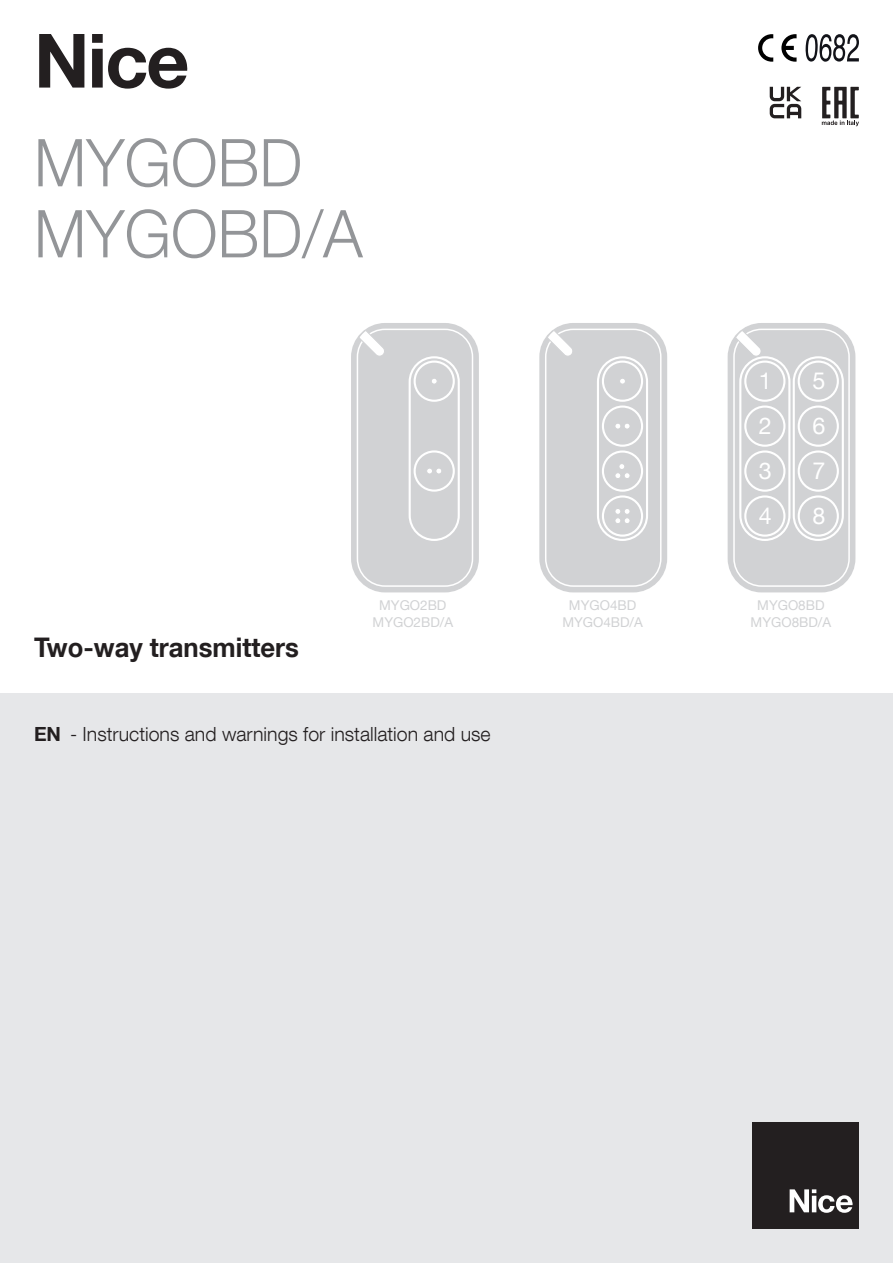
<style>
.page{position:relative;width:893px;height:1263px;background:#fff}
.page>*{position:absolute;margin:0;border:0;box-sizing:border-box;transform-origin:0 0}
.t1{font:700 75px "Helvetica Neue LT Com";color:#231f20}
.t2{font:300 66px/70.9px "Helvetica Neue LT Com";color:#939598;scale:.95 1}
.t3{font:700 27px "Helvetica Neue LT Com";color:#231f20;scale:.95 1}
.t4{font:23.25px/44.8px "Helvetica Neue";color:#fff;text-align:justify}
.t5{font:300 19.5px "Helvetica Neue LT Com";color:#231f20}
.t6{font:13.5px/16.2px "Helvetica Neue";color:#d1d2d4;text-align:center}
.s1{font-weight:700}
</style>
<div class="page">
<div style="left:0;top:693px;width:893px;height:570px;background:#e6e7e9"></div>
<div style="left:753px;top:1123px;width:106px;height:106px;background:#231f20"></div>
<svg style="left:790px;top:1189px;width:63px;height:24px"></svg>
<svg style="left:781px;top:34px;width:16px;height:28px"></svg>
<svg style="left:758px;top:34px;width:15px;height:28px"></svg>
<svg style="left:805px;top:34px;width:54px;height:28px"></svg>
<svg style="left:770px;top:87px;width:31px;height:31px"></svg>
<svg style="left:822px;top:87px;width:37px;height:39px"></svg>
<div style="left:351px;top:323px;width:128px;height:269px;background:#d1d2d4;border-radius:34px"></div>
<div style="left:357px;top:329px;width:116px;height:258px;border:2px solid #fff;border-radius:28px"></div>
<svg style="left:358px;top:330px;width:27px;height:27px"></svg>
<div style="left:409px;top:356px;width:51px;height:185px;border:2px solid #fff;border-radius:25px"></div>
<div style="left:414px;top:361px;width:41px;height:41px;border:2px solid #fff;border-radius:50%"></div>
<div style="left:431px;top:378px;width:7px;height:6px;border:1px solid #d1d2d4;border-radius:50%"></div>
<div style="left:414px;top:450px;width:41px;height:42px;border:2px solid #fff;border-radius:50%"></div>
<div style="left:426px;top:468px;width:7px;height:6px;border:1px solid #d1d2d4;border-radius:50%"></div>
<svg style="left:427px;top:468px;width:13px;height:6px"></svg>
<div style="left:435px;top:468px;width:7px;height:6px;border:1px solid #d1d2d4;border-radius:50%"></div>
<div style="left:539px;top:323px;width:128px;height:269px;background:#d1d2d4;border-radius:34px"></div>
<div style="left:545px;top:329px;width:116px;height:258px;border:2px solid #fff;border-radius:28px"></div>
<svg style="left:546px;top:330px;width:28px;height:27px"></svg>
<div style="left:597px;top:356px;width:51px;height:185px;border:2px solid #fff;border-radius:25px"></div>
<div style="left:602px;top:361px;width:41px;height:41px;border:2px solid #fff;border-radius:50%"></div>
<div style="left:619px;top:378px;width:7px;height:6px;border:1px solid #d1d2d4;border-radius:50%"></div>
<div style="left:602px;top:450px;width:41px;height:42px;border:2px solid #fff;border-radius:50%"></div>
<svg style="left:615px;top:465px;width:15px;height:13px"></svg>
<div style="left:618px;top:463px;width:7px;height:7px;border:1px solid #d1d2d4;border-radius:50%"></div>
<div style="left:602px;top:495px;width:41px;height:42px;border:2px solid #fff;border-radius:50%"></div>
<svg style="left:615px;top:509px;width:15px;height:14px"></svg>
<div style="left:624px;top:508px;width:6px;height:7px;border:1px solid #d1d2d4;border-radius:50%"></div>
<div style="left:602px;top:405px;width:41px;height:42px;border:2px solid #fff;border-radius:50%"></div>
<svg style="left:615px;top:424px;width:15px;height:5px"></svg>
<div style="left:728px;top:323px;width:127px;height:269px;background:#d1d2d4;border-radius:34px"></div>
<div style="left:733px;top:329px;width:117px;height:258px;border:2px solid #fff;border-radius:28px"></div>
<svg style="left:735px;top:330px;width:27px;height:27px"></svg>
<div style="left:793px;top:356px;width:51px;height:185px;border:2px solid #fff;border-radius:25px"></div>
<div style="left:798px;top:361px;width:41px;height:41px;border:2px solid #fff;border-radius:50%"></div>
<div style="left:798px;top:450px;width:41px;height:42px;border:2px solid #fff;border-radius:50%"></div>
<div style="left:798px;top:495px;width:41px;height:42px;border:2px solid #fff;border-radius:50%"></div>
<div style="left:798px;top:405px;width:41px;height:42px;border:2px solid #fff;border-radius:50%"></div>
<div style="left:739px;top:356px;width:51px;height:185px;border:2px solid #fff;border-radius:25px"></div>
<div style="left:744px;top:361px;width:41px;height:41px;border:2px solid #fff;border-radius:50%"></div>
<div style="left:744px;top:450px;width:41px;height:42px;border:2px solid #fff;border-radius:50%"></div>
<div style="left:744px;top:495px;width:41px;height:42px;border:2px solid #fff;border-radius:50%"></div>
<div style="left:744px;top:405px;width:41px;height:42px;border:2px solid #fff;border-radius:50%"></div>
<h1 class="t1" style="left:34px;top:13px;width:157px">Nice</h1>
<h2 class="t2" style="left:34px;top:126px;width:347px">MYGOBD<br>MYGOBD/A</h2>
<h3 class="t3" style="left:34px;top:630px;width:280px">Two-way transmitters</h3>
<p class="t6" style="left:373px;top:598px;width:82px">MYGO2BD<br>MYGO2BD/A</p>
<p class="t6" style="left:562px;top:598px;width:82px">MYGO4BD<br>MYGO4BD/A</p>
<h3 class="t5" style="left:34px;top:722px;width:458px"><span class="s1">EN</span> - Instructions and warnings for installation and use</h3>
<h3 class="t4" style="left:759px;top:360px;width:14px">1<br>2<br>3<br>4</h3>
<h3 class="t4" style="left:812px;top:360px;width:14px">5<br>6<br>7<br>8</h3>
<p class="t6" style="left:751px;top:598px;width:82px">MYGO8BD<br>MYGO8BD/A</p>
</div>
